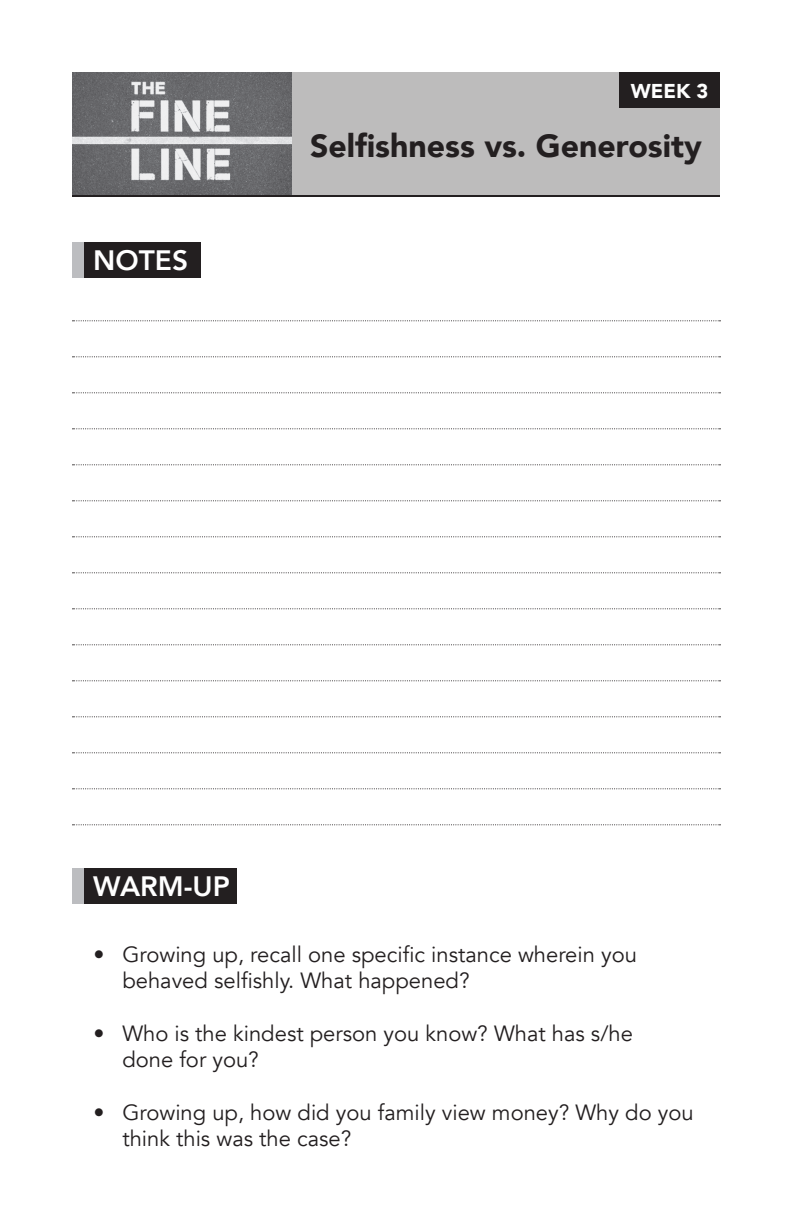
<style>
.page{position:relative;width:792px;height:1224px;background:#fff}
.page>*{position:absolute;margin:0;border:0;box-sizing:border-box;transform-origin:0 0}
.t1{font:900 32px "Avenir";color:#231f20}
.header_text{font:800 28px "Avenir";color:#fff}
.t2{font:22px/26px "Avenir";color:#231f20}
.t3{font:900 20px "Avenir";color:#fff}
</style>
<div class="page">
<svg style="left:72px;top:320px;width:649px;height:1px"></svg>
<svg style="left:72px;top:356px;width:649px;height:1px"></svg>
<svg style="left:72px;top:392px;width:649px;height:1px"></svg>
<svg style="left:72px;top:428px;width:649px;height:1px"></svg>
<svg style="left:72px;top:464px;width:649px;height:1px"></svg>
<svg style="left:72px;top:500px;width:649px;height:1px"></svg>
<svg style="left:72px;top:536px;width:649px;height:1px"></svg>
<svg style="left:72px;top:572px;width:649px;height:1px"></svg>
<svg style="left:72px;top:608px;width:649px;height:1px"></svg>
<svg style="left:72px;top:644px;width:649px;height:1px"></svg>
<svg style="left:72px;top:680px;width:649px;height:1px"></svg>
<svg style="left:72px;top:716px;width:649px;height:1px"></svg>
<svg style="left:72px;top:752px;width:649px;height:1px"></svg>
<svg style="left:72px;top:788px;width:649px;height:1px"></svg>
<svg style="left:72px;top:824px;width:649px;height:1px"></svg>
<div style="left:292px;top:72px;width:428px;height:124px;background:#bdbcbc"></div>
<hr style="left:72px;top:195px;width:648px;height:2px;background:#231f20">
<div style="left:619px;top:72px;width:101px;height:36px;background:#231f20"></div>
<img style="left:72px;top:72px;width:220px;height:123px">
<div style="left:72px;top:242px;width:12px;height:36px;background:#bcbdc0"></div>
<div style="left:84px;top:242px;width:117px;height:36px;background:#231f20"></div>
<div style="left:72px;top:868px;width:12px;height:36px;background:#bcbdc0"></div>
<div style="left:84px;top:868px;width:153px;height:36px;background:#231f20"></div>
<p class="t3" style="left:631px;top:73px;width:79px">WEEK 3</p>
<p class="header_text" style="left:93px;top:235px;width:96px">NOTES</p>
<p class="t1" style="left:310px;top:119px;width:393px">Selfishness vs. Generosity</p>
<p class="header_text" style="left:93px;top:861px;width:138px">WARM-UP</p>
<p class="t2" style="left:122px;top:942px;width:516px;text-indent:-29px">• Growing up, recall one specific instance wherein you behaved selfishly. What happened?</p>
<p class="t2" style="left:122px;top:1021px;width:512px;text-indent:-29px">• Who is the kindest person you know? What has s/he done for you?</p>
<p class="t2" style="left:122px;top:1100px;width:573px;text-indent:-29px">• Growing up, how did you family view money? Why do you think this was the case?</p>
</div>
